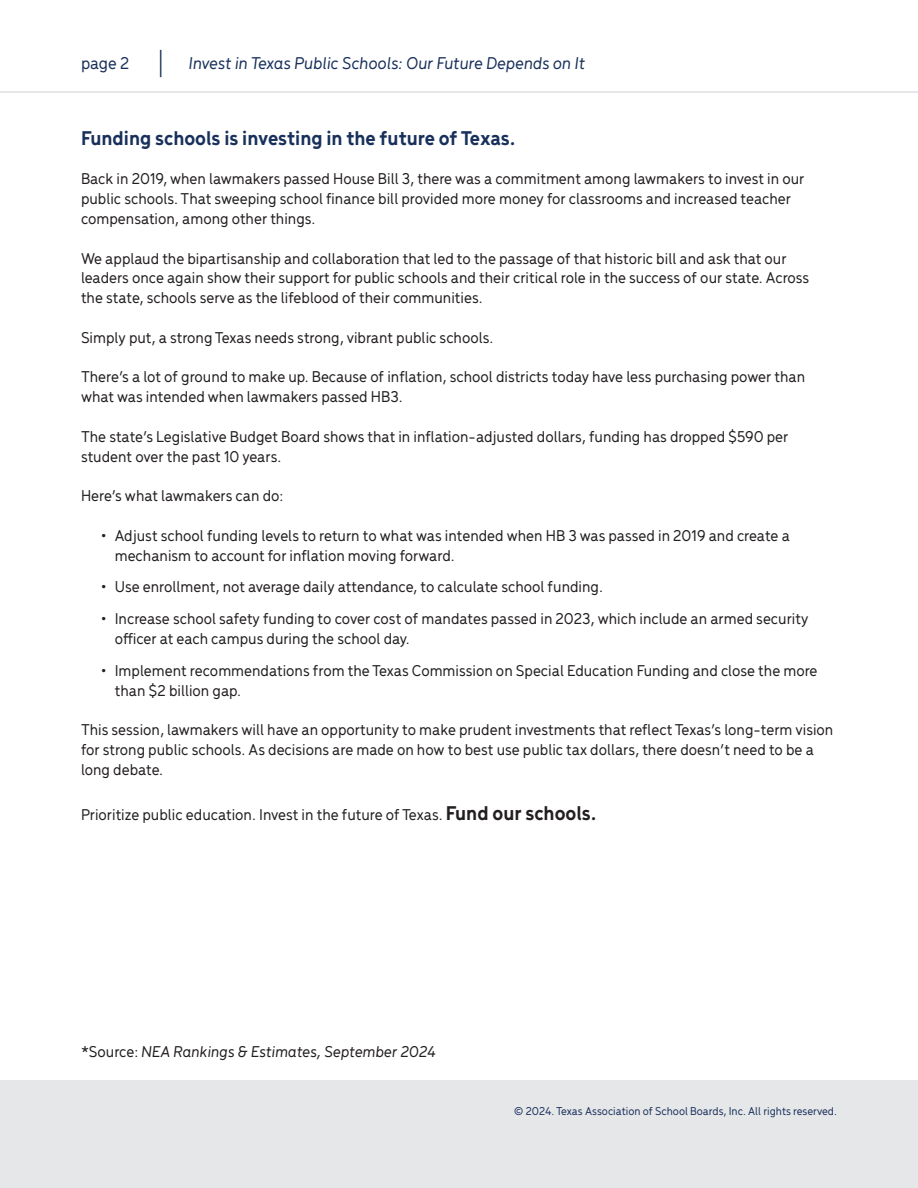
<style>
.page{position:relative;width:918px;height:1188px;background:#fff}
.page>*{position:absolute;margin:0;border:0;box-sizing:border-box;transform-origin:0 0}
.t1{font:700 21px "Menca";color:#18305b}
.t2{font:italic 500 18px "Menca";color:#18305b}
.t3{font:500 18px "Menca";color:#18305b}
.t4{font:500 16.5px/19.8px "Menca";color:#231f20}
.t5{font:italic 500 16.5px "Menca";color:#231f20}
.t6{font:500 12px "Menca";color:#18305b}
.s1{font-weight:300;font-size:33px}
.s2{font-weight:700;font-size:21px}
.s3{font-style:normal}
</style>
<div class="page">
<hr style="left:0;top:91px;width:918px;height:2px;background:#e6e7e9">
<div style="left:0;top:1080px;width:918px;height:108px;background:#e6e7e9"></div>
<p class="t3" style="left:81px;top:51px;width:85px">page 2 <span class="s1">|</span></p>
<p class="t2" style="left:189px;top:51px;width:398px">Invest in Texas Public Schools: Our Future Depends on It</p>
<p class="t1" style="left:81px;top:123px;width:436px">Funding schools is investing in the future of Texas.</p>
<p class="t4" style="left:81px;top:168px;width:725px">Back in 2019, when lawmakers passed House Bill 3, there was a commitment among lawmakers to invest in our public schools. That sweeping school finance bill provided more money for classrooms and increased teacher compensation, among other things.</p>
<p class="t4" style="left:81px;top:247px;width:730px">We applaud the bipartisanship and collaboration that led to the passage of that historic bill and ask that our leaders once again show their support for public schools and their critical role in the success of our state. Across the state, schools serve as the lifeblood of their communities.</p>
<p class="t4" style="left:81px;top:327px;width:414px">Simply put, a strong Texas needs strong, vibrant public schools.</p>
<p class="t4" style="left:81px;top:366px;width:726px">There’s a lot of ground to make up. Because of inflation, school districts today have less purchasing power than what was intended when lawmakers passed HB3.</p>
<p class="t4" style="left:81px;top:426px;width:709px">The state’s Legislative Budget Board shows that in inflation-adjusted dollars, funding has dropped $590 per student over the past 10 years.</p>
<p class="t4" style="left:81px;top:485px;width:204px">Here’s what lawmakers can do:</p>
<p class="t4" style="left:115px;top:525px;width:677px;text-indent:-14px">• Adjust school funding levels to return to what was intended when HB 3 was passed in 2019 and create a mechanism to account for inflation moving forward.</p>
<p class="t4" style="left:101px;top:576px;width:503px">• Use enrollment, not average daily attendance, to calculate school funding.</p>
<p class="t4" style="left:115px;top:608px;width:695px;text-indent:-14px">• Increase school safety funding to cover cost of mandates passed in 2023, which include an armed security officer at each campus during the school day.</p>
<p class="t4" style="left:115px;top:660px;width:704px;text-indent:-14px">• Implement recommendations from the Texas Commission on Special Education Funding and close the more than $2 billion gap.</p>
<p class="t4" style="left:81px;top:719px;width:754px">This session, lawmakers will have an opportunity to make prudent investments that reflect Texas’s long-term vision for strong public schools. As decisions are made on how to best use public tax dollars, there doesn’t need to be a long debate.</p>
<p class="t4" style="left:81px;top:804px;width:517px">Prioritize public education. Invest in the future of Texas. <span class="s2">Fund our schools.</span></p>
<p class="t5" style="left:81px;top:1041px;width:357px"><span class="s3">*Source:</span> NEA Rankings &amp; Estimates, September 2024</p>
<p class="t6" style="left:514px;top:1103px;width:325px">© 2024. Texas Association of School Boards, Inc. All rights reserved.</p>
</div>
